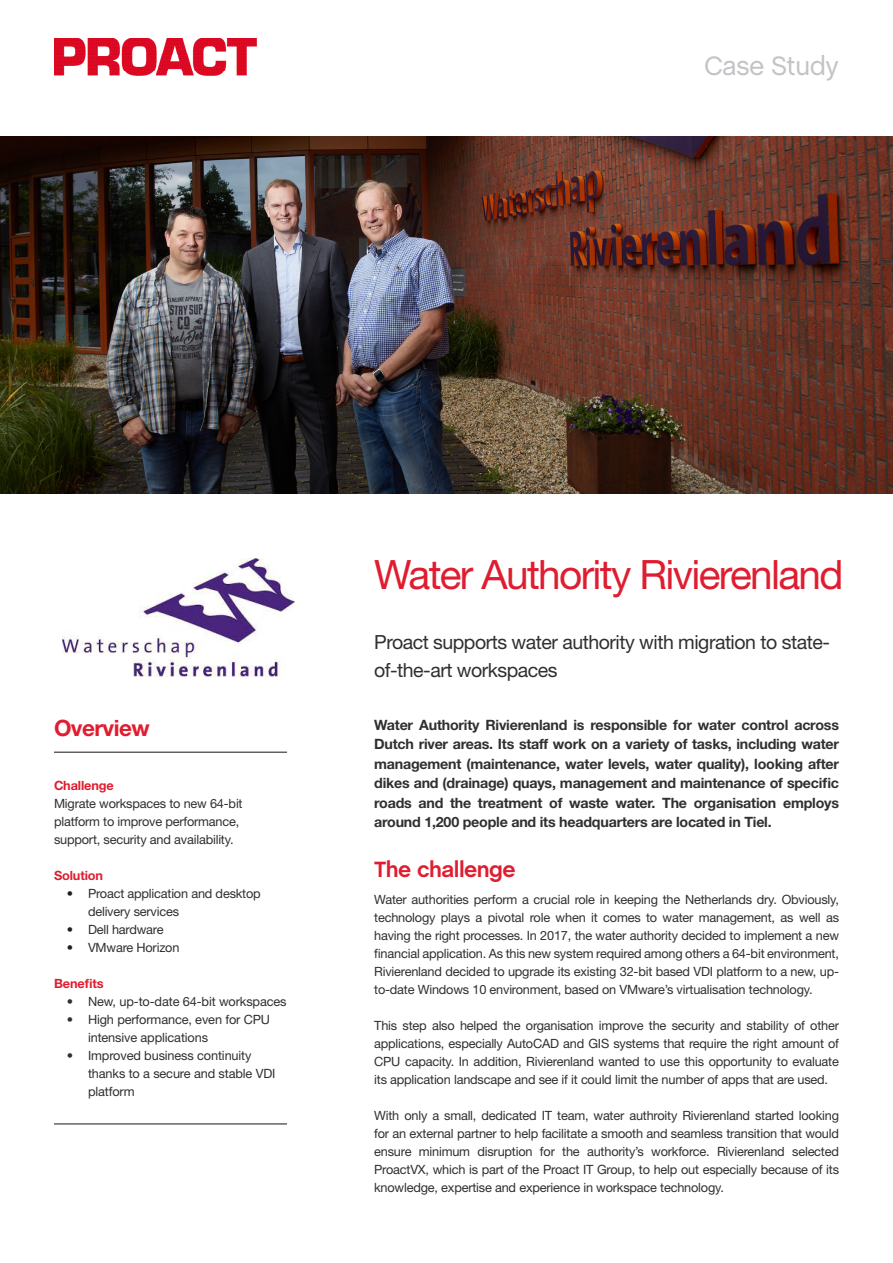
<style>
.page{position:relative;width:893px;height:1263px;background:#fff}
.page>*{position:absolute;margin:0;border:0;box-sizing:border-box;transform-origin:0 0}
.t1{font:40.5px "Helvetica Neue LT Std";letter-spacing:-.04em;color:#e01d30}
.t2{font:27px "Chalet";letter-spacing:-.025em;color:#c2c3c6}
.t3{font:700 22.5px "Chalet";letter-spacing:-.025em;color:#e01d30}
.t4{font:700 22.5px "Helvetica Neue LT Std";letter-spacing:-.025em;color:#e01d30}
.t5{font:19.5px/28.5px "Helvetica Neue LT Std";letter-spacing:-.025em;color:#312f30}
.t6{font:700 14.25px/19.5px "Helvetica Neue LT Std";letter-spacing:-.015em;color:#312f30;text-align:justify}
.t7{font:12.75px/18px "Helvetica Neue LT Std";letter-spacing:-.015em;color:#312f30}
.t8{font:700 12.75px "Helvetica Neue LT Std";letter-spacing:-.01em;color:#e01d30}
.s1{color:#231f20}
</style>
<div class="page">
<hr style="left:54px;top:752px;width:233px;height:1px;background:#312f30">
<hr style="left:54px;top:1123px;width:233px;height:1px;background:#312f30">
<img style="left:54px;top:38px;width:202px;height:38px">
<img style="left:0;top:136px;width:893px;height:357px">
<img style="left:62px;top:559px;width:233px;height:118px">
<p class="t2" style="left:704px;top:50px;width:136px">Case Study</p>
<p class="t4" style="left:54px;top:714px;width:97px">Overview</p>
<p class="t8" style="left:54px;top:777px;width:61px">Challenge</p>
<p class="t7" style="left:54px;top:794px;width:190px">Migrate workspaces to new 64-bit platform to improve performance, support, security and availability.</p>
<p class="t8" style="left:54px;top:867px;width:51px">Solution</p>
<p class="t7" style="left:88px;top:884px;width:174px;text-indent:-21px"><span class="s1">•</span> Proact application and desktop delivery services</p>
<p class="t7" style="left:67px;top:920px;width:98px"><span class="s1">•</span> Dell hardware</p>
<p class="t7" style="left:67px;top:938px;width:114px"><span class="s1">•</span> VMware Horizon</p>
<p class="t8" style="left:54px;top:975px;width:51px">Benefits</p>
<p class="t7" style="left:67px;top:992px;width:221px">• New, up-to-date 64-bit workspaces</p>
<p class="t7" style="left:88px;top:1010px;width:184px;text-indent:-21px">• High performance, even for CPU intensive applications</p>
<p class="t7" style="left:88px;top:1046px;width:189px;text-indent:-21px">• Improved business continuity thanks to a secure and stable VDI platform</p>
<p class="t1" style="left:374px;top:551px;width:471px">Water Authority Rivierenland</p>
<p class="t5" style="left:374px;top:627px;width:457px">Proact supports water authority with migration to state&shy;of-the-art workspaces</p>
<p class="t6" style="left:374px;top:715px;width:466px">Water Authority Rivierenland is responsible for water control across Dutch river areas. Its staff work on a variety of tasks, including water management (maintenance, water levels, water quality), looking after dikes and (drainage) quays, management and maintenance of specific roads and the treatment of waste water. The organisation employs around 1,200 people and its headquarters are located in Tiel.</p>
<p class="t3" style="left:374px;top:856px;width:143px">The challenge</p>
<p class="t7" style="left:374px;top:890px;width:466px;text-align:justify">Water authorities perform a crucial role in keeping the Netherlands dry. Obviously, technology plays a pivotal role when it comes to water management, as well as having the right processes. In 2017, the water authority decided to implement a new financial application. As this new system required among others a 64-bit environment, Rivierenland decided to upgrade its existing 32-bit based VDI platform to a new, up&shy;to-date Windows 10 environment, based on VMware’s virtualisation technology.</p>
<p class="t7" style="left:374px;top:1016px;width:466px;text-align:justify">This step also helped the organisation improve the security and stability of other applications, especially AutoCAD and GIS systems that require the right amount of CPU capacity. In addition, Rivierenland wanted to use this opportunity to evaluate its application landscape and see if it could limit the number of apps that are used.</p>
<p class="t7" style="left:374px;top:1106px;width:466px;text-align:justify">With only a small, dedicated IT team, water authroity Rivierenland started looking for an external partner to help facilitate a smooth and seamless transition that would ensure minimum disruption for the authority’s workforce. Rivierenland selected ProactVX, which is part of the Proact IT Group, to help out especially because of its knowledge, expertise and experience in workspace technology.</p>
</div>
